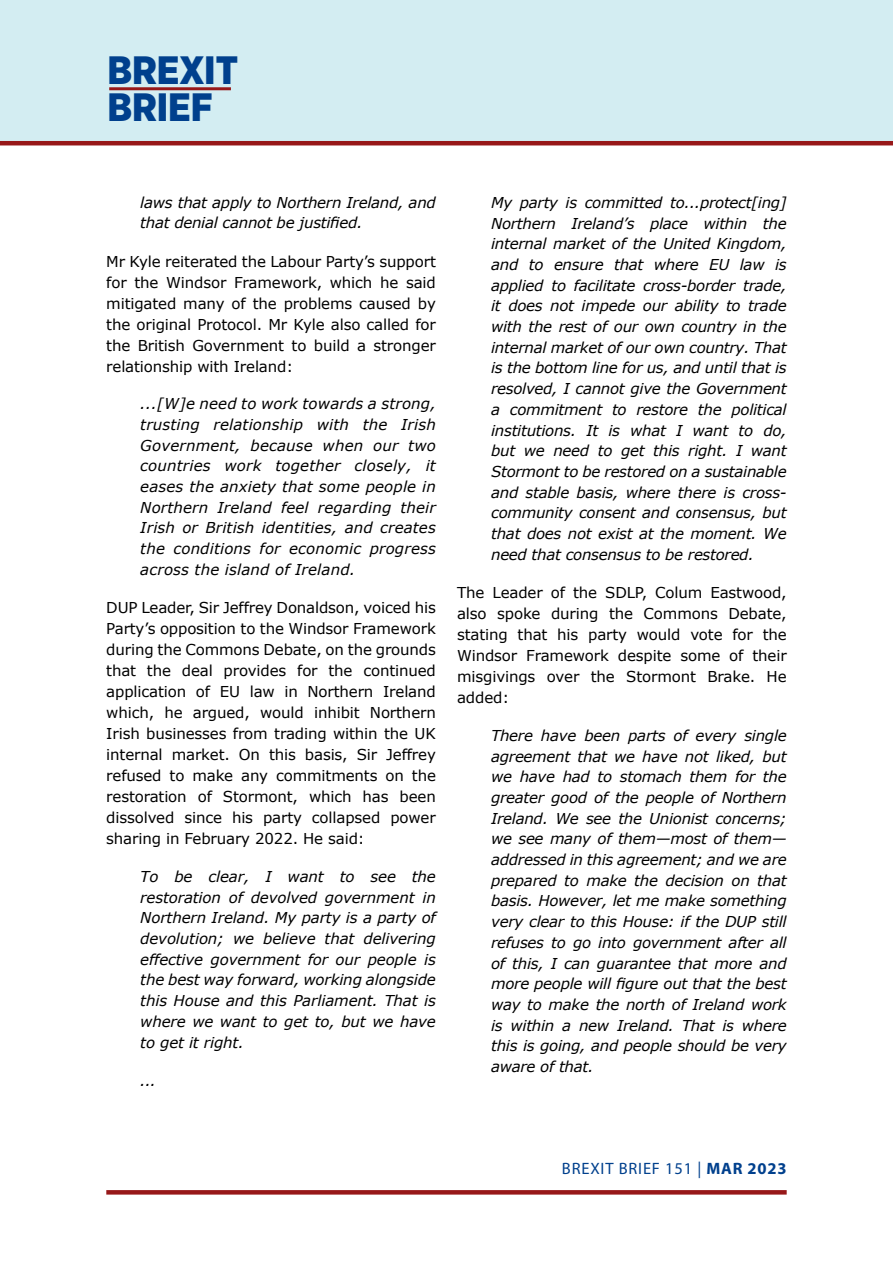
<style>
.page{position:relative;width:893px;height:1263px;background:#fff}
.page>*{position:absolute;margin:0;border:0;box-sizing:border-box;transform-origin:0 0}
.t1{font:900 39.6px/37.5px "Gotham Narrow";color:#00408d}
.t2{font:16.5px "Myriad Pro";letter-spacing:.05em;color:#00408d}
.t3{font:italic 15px/20.7px "Verdana";letter-spacing:-.02em;color:#000;text-align:justify}
.t4{font:15px/21px "Verdana";letter-spacing:-.01em;color:#000;text-align:justify}
.s1{font-weight:700}
</style>
<div class="page">
<div style="left:0;top:0;width:893px;height:142px;background:#d3edf2"></div>
<hr style="left:0;top:141px;width:893px;height:4px;background:#971819">
<hr style="left:109px;top:87px;width:122px;height:3px;background:#971819">
<svg style="left:106px;top:1190px;width:681px;height:4px;fill:#971819"></svg>
<h1 class="t1" style="left:107px;top:51px;width:132px">BREXIT<br>BRIEF</h1>
<p class="t3" style="left:140px;top:192px;width:297px">laws that apply to Northern Ireland, and that denial cannot be justified.</p>
<p class="t4" style="left:106px;top:251px;width:331px">Mr Kyle reiterated the Labour Party’s support for the Windsor Framework, which he said mitigated many of the problems caused by the original Protocol. Mr Kyle also called for the British Government to build a stronger relationship with Ireland:</p>
<p class="t3" style="left:140px;top:394px;width:297px">...[W]e need to work towards a strong, trusting relationship with the Irish Government, because when our two countries work together closely, it eases the anxiety that some people in Northern Ireland feel regarding their Irish or British identities, and creates the conditions for economic progress across the island of Ireland.</p>
<p class="t4" style="left:106px;top:597px;width:331px">DUP Leader, Sir Jeffrey Donaldson, voiced his Party’s opposition to the Windsor Framework during the Commons Debate, on the grounds that the deal provides for the continued application of EU law in Northern Ireland which, he argued, would inhibit Northern Irish businesses from trading within the UK internal market. On this basis, Sir Jeffrey refused to make any commitments on the restoration of Stormont, which has been dissolved since his party collapsed power sharing in February 2022. He said:</p>
<p class="t3" style="left:140px;top:866px;width:297px">To be clear, I want to see the restoration of devolved government in Northern Ireland. My party is a party of devolution; we believe that delivering effective government for our people is the best way forward, working alongside this House and this Parliament. That is where we want to get to, but we have to get it right.</p>
<p class="t3" style="left:140px;top:1070px;width:17px">...</p>
<p class="t3" style="left:491px;top:192px;width:297px">My party is committed to...protect[ing] Northern Ireland’s place within the internal market of the United Kingdom, and to ensure that where EU law is applied to facilitate cross-border trade, it does not impede our ability to trade with the rest of our own country in the internal market of our own country. That is the bottom line for us, and until that is resolved, I cannot give the Government a commitment to restore the political institutions. It is what I want to do, but we need to get this right. I want Stormont to be restored on a sustainable and stable basis, where there is cross&shy;community consent and consensus, but that does not exist at the moment. We need that consensus to be restored.</p>
<p class="t4" style="left:457px;top:582px;width:331px">The Leader of the SDLP, Colum Eastwood, also spoke during the Commons Debate, stating that his party would vote for the Windsor Framework despite some of their misgivings over the Stormont Brake. He added:</p>
<p class="t3" style="left:491px;top:725px;width:297px">There have been parts of every single agreement that we have not liked, but we have had to stomach them for the greater good of the people of Northern Ireland. We see the Unionist concerns; we see many of them—most of them— addressed in this agreement; and we are prepared to make the decision on that basis. However, let me make something very clear to this House: if the DUP still refuses to go into government after all of this, I can guarantee that more and more people will figure out that the best way to make the north of Ireland work is within a new Ireland. That is where this is going, and people should be very aware of that.</p>
<p class="t2" style="left:562px;top:1158px;width:226px">BREXIT BRIEF 151 | <span class="s1">MAR 2023</span></p>
</div>
